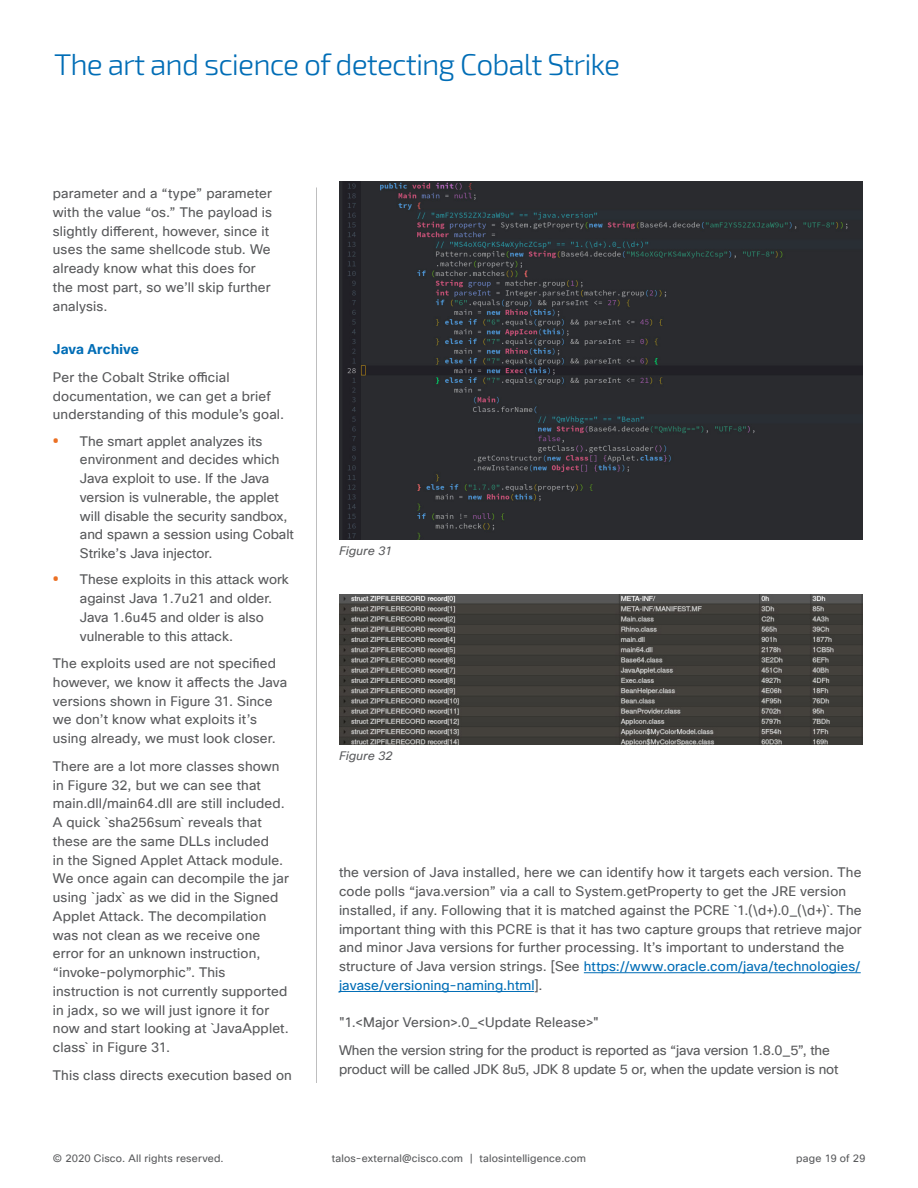
<style>
.page{position:relative;width:918px;height:1188px;background:#fff}
.page>*{position:absolute;margin:0;border:0;box-sizing:border-box;transform-origin:0 0}
.t1{font:300 30px "Exo 2";letter-spacing:-.03em;color:#006db6}
.t2{font:13.5px/18.8px "Cisco Sans TT";letter-spacing:.01em;color:#58595b}
.t3{font:13.5px/27.6px "Cisco Sans TT";letter-spacing:-.01em;color:#58595b}
.t4{font:700 13.5px "Cisco Sans Global";letter-spacing:.01em;color:#006db6}
.t5{font:italic 12px "Cisco Sans TT";letter-spacing:.015em;color:#58595b}
.t6{font:10.5px "Cisco Sans TT";letter-spacing:.02em;color:#58595b}
.s1{font-family:"Noto Serif";font-weight:700;font-size:15px;color:#eb7024}
.s2{color:#006db6}
</style>
<div class="page">
<img style="left:339px;top:594px;width:524px;height:151px">
<img style="left:339px;top:181px;width:524px;height:359px">
<hr style="left:584px;top:972px;width:277px;height:1px;background:#006db6">
<hr style="left:339px;top:991px;width:195px;height:1px;background:#006db6">
<hr style="left:316px;top:188px;width:1px;height:895px;background:#bebebf">
<h1 class="t1" style="left:54px;top:47px;width:568px">The art and science of detecting Cobalt Strike</h1>
<p class="t2" style="left:53px;top:184px;width:221px">parameter and a “type” parameter with the value “os.” The payload is slightly different, however, since it uses the same shellcode stub. We already know what this does for the most part, so we’ll skip further analysis.</p>
<p class="t4" style="left:53px;top:342px;width:88px">Java Archive</p>
<p class="t2" style="left:53px;top:368px;width:233px">Per the Cobalt Strike official documentation, we can get a brief understanding of this module’s goal.</p>
<p class="t2" style="left:80px;top:432px;width:215px;text-indent:-27px"><span class="s1">•</span> The smart applet analyzes its environment and decides which<br>Java exploit to use. If the Java version is vulnerable, the applet will disable the security sandbox, and spawn a session using Cobalt<br>Strike’s Java injector.</p>
<p class="t2" style="left:80px;top:571px;width:210px;text-indent:-27px"><span class="s1">•</span> These exploits in this attack work against Java 1.7u21 and older.<br>Java 1.6u45 and older is also vulnerable to this attack.</p>
<p class="t2" style="left:53px;top:655px;width:236px">The exploits used are not specified however, we know it affects the Java versions shown in Figure 31. Since we don’t know what exploits it’s using already, we must look closer.</p>
<p class="t2" style="left:53px;top:757px;width:238px">There are a lot more classes shown in Figure 32, but we can see that main.dll/main64.dll are still included.<br>A quick `sha256sum` reveals that these are the same DLLs included<br>in the Signed Applet Attack module.<br>We once again can decompile the jar using `jadx` as we did in the Signed Applet Attack. The decompilation was not clean as we receive one error for an unknown instruction, “invoke-polymorphic”. This instruction is not currently supported in jadx, so we will just ignore it for now and start looking at `JavaApplet. class` in Figure 31.</p>
<p class="t2" style="left:53px;top:1066px;width:240px">This class directs execution based on</p>
<p class="t5" style="left:339px;top:543px;width:55px">Figure 31</p>
<p class="t5" style="left:339px;top:748px;width:55px">Figure 32</p>
<p class="t2" style="left:339px;top:864px;width:524px">the version of Java installed, here we can identify how it targets each version. The code polls “java.version” via a call to System.getProperty to get the JRE version installed, if any. Following that it is matched against the PCRE `1.(\d+).0_(\d+)`. The important thing with this PCRE is that it has two capture groups that retrieve major and minor Java versions for further processing. It’s important to understand the structure of Java version strings. [See <span class="s2">https://www.oracle.com/java/technologies/ javase/versioning-naming.html</span>].</p>
<p class="t3" style="left:339px;top:1009px;width:493px">"1.&lt;Major Version&gt;.0_&lt;Update Release&gt;"<br>When the version string for the product is reported as “java version 1.8.0_5”, the</p>
<p class="t3" style="left:339px;top:1056px;width:501px">product will be called JDK 8u5, JDK 8 update 5 or, when the update version is not</p>
<p class="t6" style="left:53px;top:1151px;width:172px">© 2020 Cisco. All rights reserved.</p>
<p class="t6" style="left:332px;top:1151px;width:256px">talos-external@cisco.com | talosintelligence.com</p>
<p class="t6" style="left:796px;top:1151px;width:71px">page 19 of 29</p>
</div>
